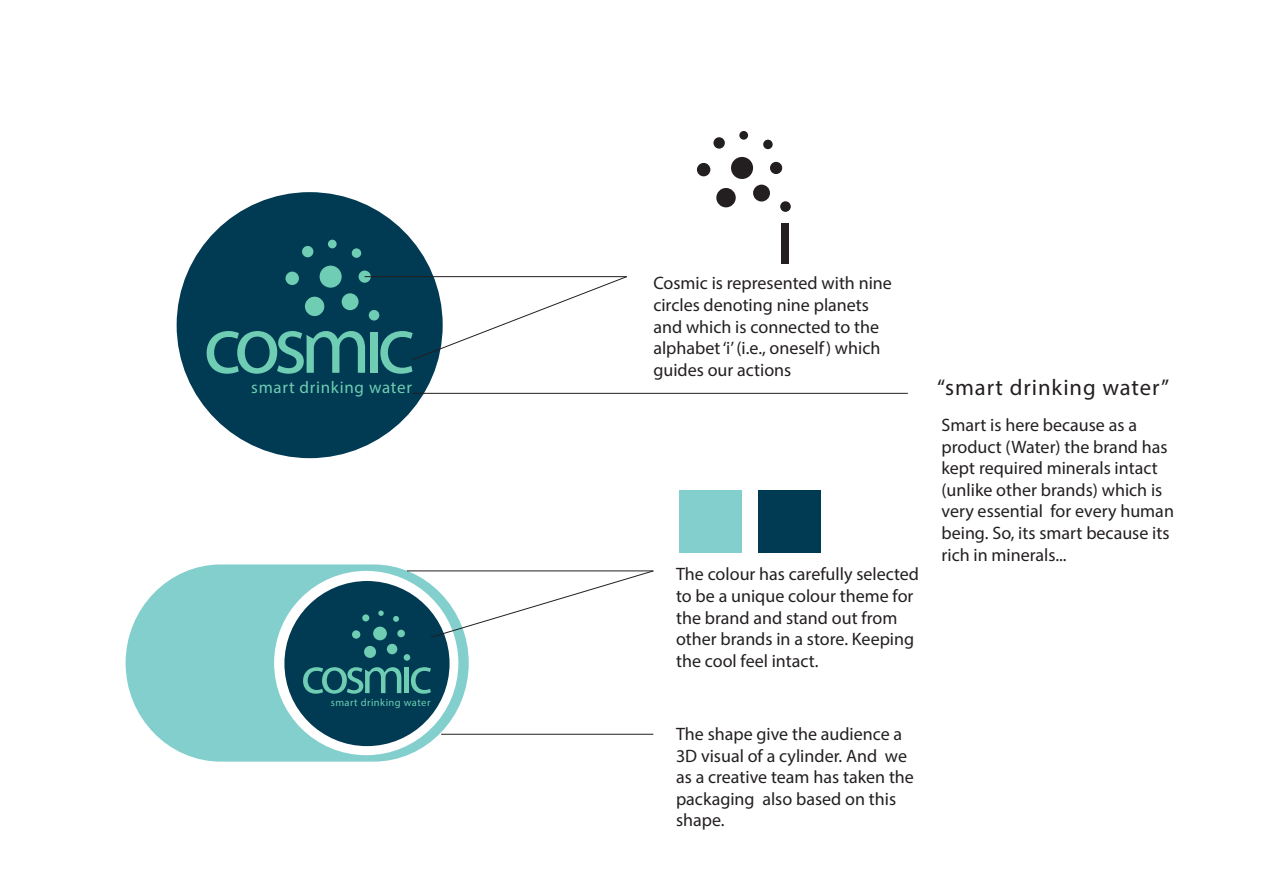
<style>
.page{position:relative;width:1263px;height:893px;background:#fff}
.page>*{position:absolute;margin:0;border:0;box-sizing:border-box;transform-origin:0 0}
.t1{font:22.65px "Myriad Pro";letter-spacing:.04em;color:#231f20}
.t2{font:18px/21.6px "Myriad Pro";color:#231f20}
.t3{font:16.95px "Myriad Pro";letter-spacing:.04em;color:#6ecdb2}
.t4{font:10.5px "Myriad Pro";letter-spacing:.04em;color:#6ecdb2}
</style>
<div class="page">
<div style="left:177px;top:192px;width:266px;height:266px;background:#003a53;border-radius:50%"></div>
<svg style="left:207px;top:331px;width:158px;height:43px"></svg>
<div style="left:370px;top:332px;width:8px;height:41px;background:#6ecdb2"></div>
<div style="left:369px;top:310px;width:10px;height:11px;background:#6ecdb2;border-radius:50%"></div>
<div style="left:305px;top:297px;width:19px;height:19px;background:#6ecdb2;border-radius:50%"></div>
<div style="left:320px;top:266px;width:22px;height:22px;background:#6ecdb2;border-radius:50%"></div>
<div style="left:328px;top:240px;width:9px;height:8px;background:#6ecdb2;border-radius:50%"></div>
<div style="left:352px;top:248px;width:9px;height:10px;background:#6ecdb2;border-radius:50%"></div>
<div style="left:359px;top:271px;width:12px;height:12px;background:#6ecdb2;border-radius:50%"></div>
<div style="left:342px;top:293px;width:17px;height:17px;background:#6ecdb2;border-radius:50%"></div>
<div style="left:302px;top:246px;width:11px;height:11px;background:#6ecdb2;border-radius:50%"></div>
<div style="left:285px;top:272px;width:14px;height:13px;background:#6ecdb2;border-radius:50%"></div>
<div style="left:782px;top:223px;width:7px;height:41px;background:#231f20"></div>
<div style="left:780px;top:201px;width:11px;height:11px;background:#231f20;border-radius:50%"></div>
<div style="left:716px;top:188px;width:20px;height:19px;background:#231f20;border-radius:50%"></div>
<div style="left:731px;top:157px;width:22px;height:22px;background:#231f20;border-radius:50%"></div>
<div style="left:739px;top:131px;width:9px;height:9px;background:#231f20;border-radius:50%"></div>
<div style="left:763px;top:140px;width:10px;height:9px;background:#231f20;border-radius:50%"></div>
<div style="left:770px;top:162px;width:12px;height:12px;background:#231f20;border-radius:50%"></div>
<div style="left:753px;top:185px;width:17px;height:17px;background:#231f20;border-radius:50%"></div>
<div style="left:713px;top:137px;width:12px;height:12px;background:#231f20;border-radius:50%"></div>
<div style="left:697px;top:163px;width:13px;height:13px;background:#231f20;border-radius:50%"></div>
<div style="left:126px;top:564px;width:343px;height:198px;background:#82cfcd;border-radius:97px"></div>
<div style="left:274px;top:571px;width:184px;height:184px;background:#fff;border-radius:50%"></div>
<div style="left:284px;top:581px;width:165px;height:165px;background:#003a53;border-radius:50%"></div>
<svg style="left:303px;top:667px;width:98px;height:27px"></svg>
<hr style="left:405px;top:668px;width:4px;height:25px;background:#6ecdb2">
<svg style="left:411px;top:667px;width:20px;height:27px"></svg>
<div style="left:404px;top:654px;width:6px;height:7px;background:#6ecdb2;border-radius:50%"></div>
<div style="left:364px;top:646px;width:12px;height:12px;background:#6ecdb2;border-radius:50%"></div>
<div style="left:373px;top:627px;width:14px;height:13px;background:#6ecdb2;border-radius:50%"></div>
<svg style="left:378px;top:610px;width:6px;height:6px"></svg>
<svg style="left:393px;top:616px;width:6px;height:6px"></svg>
<div style="left:397px;top:630px;width:8px;height:7px;background:#6ecdb2;border-radius:50%"></div>
<div style="left:387px;top:644px;width:10px;height:10px;background:#6ecdb2;border-radius:50%"></div>
<div style="left:362px;top:614px;width:7px;height:7px;background:#6ecdb2;border-radius:50%"></div>
<div style="left:352px;top:630px;width:8px;height:9px;background:#6ecdb2;border-radius:50%"></div>
<hr style="left:365px;top:276px;width:262px;height:1px;background:#231f20">
<hr style="left:413px;top:393px;width:495px;height:1px;background:#231f20">
<hr style="left:441px;top:734px;width:212px;height:1px;background:#231f20">
<svg style="left:380px;top:276px;width:247px;height:98px"></svg>
<hr style="left:407px;top:570px;width:246px;height:1px;background:#231f20">
<svg style="left:430px;top:570px;width:224px;height:68px"></svg>
<div style="left:679px;top:490px;width:63px;height:63px;background:#82cfcd"></div>
<div style="left:758px;top:490px;width:63px;height:63px;background:#003a53"></div>
<p class="t2" style="left:653px;top:272px;width:240px">Cosmic is represented with nine circles denoting nine planets and which is connected to the alphabet‘i’ (i.e., oneself) which guides our actions</p>
<p class="t3" style="left:251px;top:377px;width:162px">smart drinking water</p>
<p class="t1" style="left:937px;top:374px;width:234px">“smart drinking water”</p>
<p class="t4" style="left:331px;top:696px;width:101px">smart drinking water</p>
<p class="t2" style="left:676px;top:563px;width:245px">The colour has carefully selected to be a unique colour theme for the brand and stand out from other brands in a store. Keeping the cool feel intact.</p>
<p class="t2" style="left:941px;top:414px;width:234px">Smart is here because as a product (Water) the brand has kept required minerals intact (unlike other brands) which is very essential for every human being. So, its smart because its rich in minerals...</p>
<p class="t2" style="left:676px;top:723px;width:239px">The shape give the audience a<br>3D visual of a cylinder. And we as a creative team has taken the packaging also based on this shape.</p>
</div>
